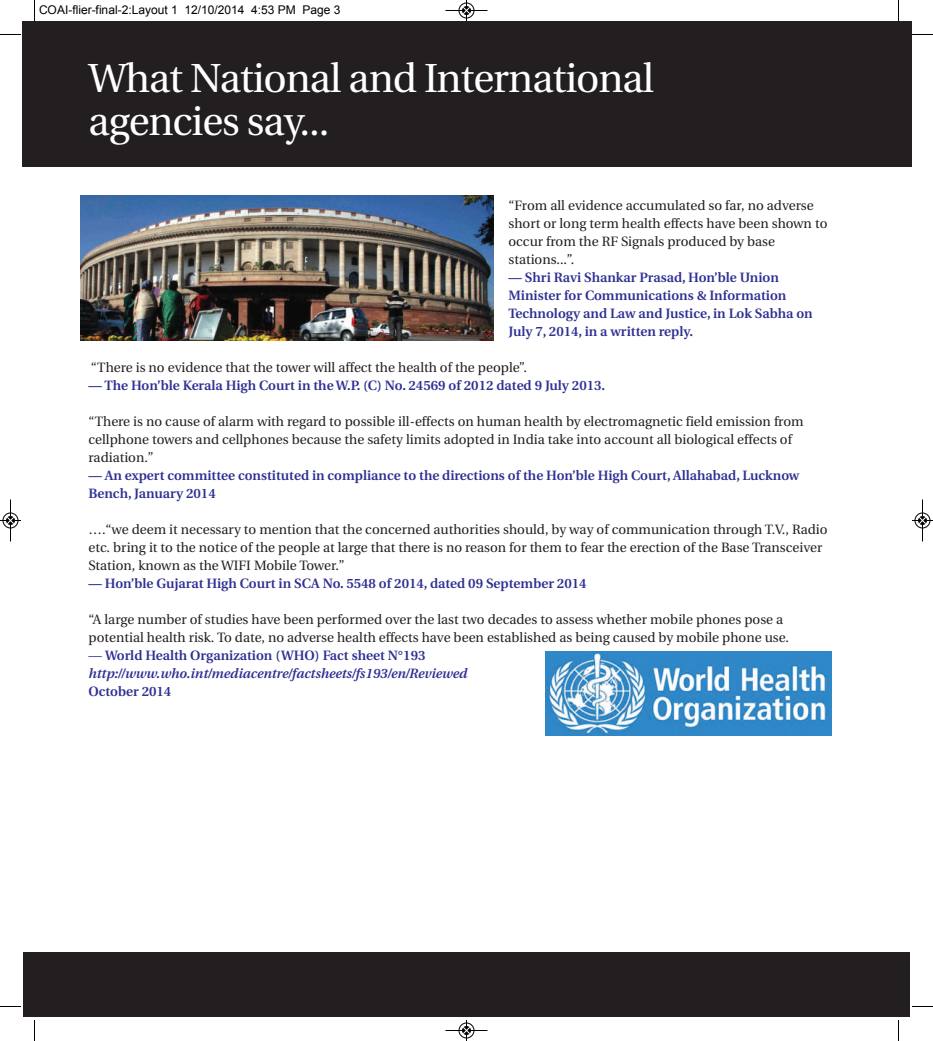
<style>
.page{position:relative;width:933px;height:1041px;background:#fff}
.page>*{position:absolute;margin:0;border:0;box-sizing:border-box;transform-origin:0 0}
.t1{font:40.5px/43.5px "Utopia";letter-spacing:-.025em;color:#fff}
.t2{font:13.5px/18px "Utopia";color:#231f20}
.t3{font:600 13.5px/18px "Utopia";color:#2e3092}
.t4{font:italic 600 13.5px/18px "Utopia";color:#2e3092}
.t5{font:12px "Arial";color:#000}
.s1{font-weight:400;font-style:normal}
.s2{font-style:normal}
</style>
<div class="page">
<div style="left:24px;top:952px;width:886px;height:65px;background:#231f20"></div>
<div style="left:22px;top:21px;width:890px;height:145px;background:#231f20"></div>
<img style="left:81px;top:195px;width:413px;height:145px">
<img style="left:546px;top:651px;width:285px;height:84px">
<svg style="left:34px;top:0;width:1px;height:21px"></svg>
<svg style="left:0;top:34px;width:21px;height:1px"></svg>
<svg style="left:898px;top:0;width:1px;height:21px"></svg>
<svg style="left:912px;top:34px;width:21px;height:1px"></svg>
<svg style="left:34px;top:1020px;width:1px;height:21px"></svg>
<svg style="left:0;top:1006px;width:21px;height:1px"></svg>
<svg style="left:898px;top:1020px;width:1px;height:21px"></svg>
<svg style="left:912px;top:1006px;width:21px;height:1px"></svg>
<svg style="left:445px;top:0;width:43px;height:21px"></svg>
<svg style="left:445px;top:1020px;width:43px;height:21px"></svg>
<svg style="left:0;top:499px;width:21px;height:43px"></svg>
<svg style="left:912px;top:499px;width:21px;height:43px"></svg>
<p class="t5" style="left:39px;top:3px;width:303px">COAI-flier-final-2:Layout 1 12/10/2014 4:53 PM Page 3</p>
<h1 class="t1" style="left:88px;top:60px;width:567px">What National and International agencies say...</h1>
<p class="t2" style="left:509px;top:198px;width:320px">“From all evidence accumulated so far, no adverse short or long term health effects have been shown to occur from the RF Signals produced by base stations...”.</p>
<p class="t3" style="left:509px;top:270px;width:306px">— Shri Ravi Shankar Prasad, Hon’ble Union Minister for Communications &amp; Information Technology and Law and Justice, in Lok Sabha on July 7, 2014, in a written reply.</p>
<p class="t2" style="left:91px;top:360px;width:437px">“There is no evidence that the tower will affect the health of the people”.</p>
<p class="t3" style="left:89px;top:378px;width:518px">— The Hon’ble Kerala High Court in the W.P. (C) No. 24569 of 2012 dated 9 July 2013.</p>
<p class="t2" style="left:89px;top:414px;width:717px">“There is no cause of alarm with regard to possible ill-effects on human health by electromagnetic field emission from cellphone towers and cellphones because the safety limits adopted in India take into account all biological effects of radiation.”</p>
<p class="t3" style="left:89px;top:468px;width:712px">— An expert committee constituted in compliance to the directions of the Hon’ble High Court, Allahabad, Lucknow<br>Bench, January 2014</p>
<p class="t2" style="left:89px;top:522px;width:741px">….“we deem it necessary to mention that the concerned authorities should, by way of communication through T.V., Radio etc. bring it to the notice of the people at large that there is no reason for them to fear the erection of the Base Transceiver<br>Station, known as the WIFI Mobile Tower.”</p>
<p class="t3" style="left:89px;top:576px;width:500px">— Hon’ble Gujarat High Court in SCA No. 5548 of 2014, dated 09 September 2014</p>
<p class="t2" style="left:89px;top:612px;width:702px">“A large number of studies have been performed over the last two decades to assess whether mobile phones pose a potential health risk. To date, no adverse health effects have been established as being caused by mobile phone use.</p>
<p class="t4" style="left:89px;top:648px;width:380px"><span class="s1">—</span> <span class="s2">World Health Organization (WHO) Fact sheet N°193 </span>http://www.who.int/mediacentre/factsheets/fs193/en/Reviewed</p>
<p class="t3" style="left:89px;top:684px;width:84px">October 2014</p>
</div>
